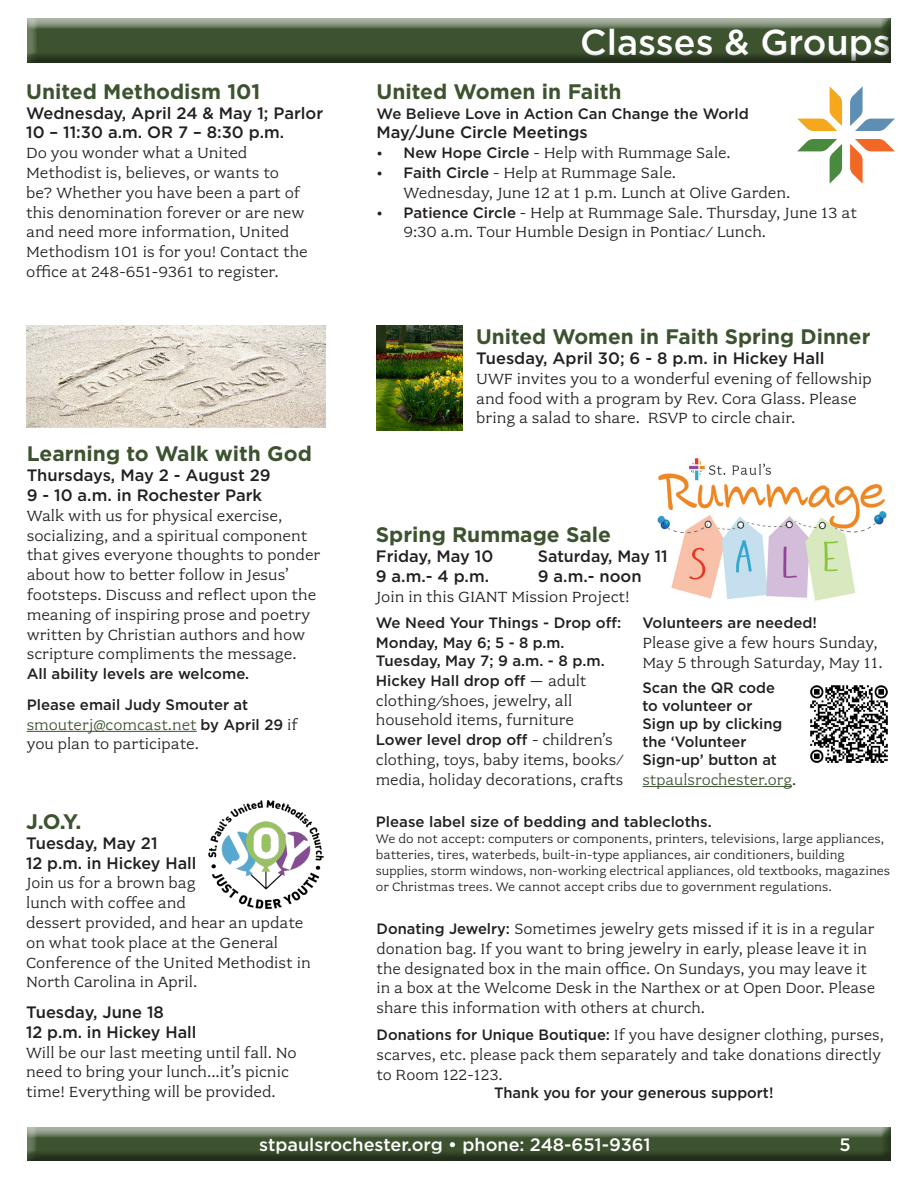
<style>
.page{position:relative;width:918px;height:1188px;background:#fff}
.page>*{position:absolute;margin:0;border:0;box-sizing:border-box;transform-origin:0 0}
.t1{font:500 36px "Gotham";color:#fff}
.Heading{font:700 21px "Gotham";color:#3d5330}
.t2{font:500 18px "Gotham";color:#fff}
.Heading-2{font:16.5px/19.8px "Fairplex Wide OT";color:#231f20}
.Subheading{font:500 16.5px "Gotham";color:#231f20}
.Heading-3{font:500 16.5px "Gotham";color:#231f20}
.Heading-4{font:16.5px "Fairplex Wide OT";color:#3d5330}
.Heading-5{font:500 15px/18px "Gotham";color:#231f20}
.Subheading-2{font:500 15px "Gotham";color:#231f20}
.Heading-6{font:13.5px/16.2px "Fairplex Wide OT";color:#231f20}
.s1{color:#3d5330}
.s2{font-family:"Gotham";font-weight:500;font-size:15px}
.s3{font-family:"Fairplex Wide OT";font-weight:400;font-size:16.5px}
.s4{color:#231f20}
</style>
<div class="page">
<div style="left:23px;top:1126px;width:868px;height:33px;background:#a9b3a4"></div>
<div style="left:23px;top:1128px;width:868px;height:34px;background:#231f20;opacity:.5"></div>
<div style="left:27px;top:18px;width:875px;height:47px;background:#231f20;opacity:.5"></div>
<svg style="left:797px;top:139px;width:45px;height:45px"></svg>
<svg style="left:850px;top:86px;width:45px;height:45px"></svg>
<svg style="left:797px;top:86px;width:45px;height:45px"></svg>
<svg style="left:850px;top:139px;width:45px;height:45px"></svg>
<hr style="left:27px;top:731px;width:170px;height:1px;background:#3d5330">
<img style="left:27px;top:325px;width:298px;height:103px">
<img style="left:208px;top:800px;width:116px;height:110px">
<img style="left:657px;top:458px;width:230px;height:143px">
<hr style="left:642px;top:786px;width:150px;height:1px;background:#3d5330">
<img style="left:810px;top:685px;width:78px;height:78px">
<img style="left:377px;top:326px;width:86px;height:105px">
<p class="Heading" style="left:26px;top:78px;width:236px">United Methodism 101</p>
<p class="Subheading" style="left:26px;top:102px;width:299px">Wednesday, April 24 &amp; May 1; Parlor</p>
<p class="Subheading" style="left:26px;top:122px;width:260px">10 – 11:30 a.m. OR 7 – 8:30 p.m.</p>
<p class="Heading-2" style="left:26px;top:143px;width:283px">Do you wonder what a United Methodist is, believes, or wants to be? Whether you have been a part of this denomination forever or are new and need more information, United Methodism 101 is for you! Contact the office at 248-651-9361 to register.</p>
<p class="Heading" style="left:27px;top:440px;width:287px">Learning to Walk with God</p>
<p class="Subheading" style="left:27px;top:465px;width:246px">Thursdays, May 2 - August 29</p>
<p class="Subheading" style="left:27px;top:484px;width:237px">9 - 10 a.m. in Rochester Park</p>
<p class="Heading-2" style="left:27px;top:506px;width:295px">Walk with us for physical exercise, socializing, and a spiritual component that gives everyone thoughts to ponder about how to better follow in Jesus’ footsteps. Discuss and reflect upon the meaning of inspiring prose and poetry written by Christian authors and how scripture compliments the message.</p>
<p class="Heading-5" style="left:27px;top:665px;width:224px">All ability levels are welcome.</p>
<p class="Heading-5" style="left:27px;top:695px;width:223px">Please email Judy Smouter at</p>
<p class="Heading-2" style="left:27px;top:715px;width:273px"><span class="s1">smouterj@comcast.net</span> <span class="s2">by April 29</span> if you plan to participate.</p>
<p class="Heading" style="left:26px;top:808px;width:57px">J.O.Y.</p>
<p class="Heading-3" style="left:26px;top:832px;width:133px">Tuesday, May 21</p>
<p class="Heading-3" style="left:26px;top:852px;width:172px">12 p.m. in Hickey Hall</p>
<p class="Heading-2" style="left:26px;top:873px;width:286px">Join us for a brown bag<br>lunch with coffee and<br>dessert provided, and hear an update on what took place at the General<br>Conference of the United Methodist in<br>North Carolina in April.</p>
<p class="Heading-3" style="left:26px;top:1001px;width:139px">Tuesday, June 18</p>
<p class="Heading-3" style="left:26px;top:1021px;width:172px">12 p.m. in Hickey Hall</p>
<p class="Heading-2" style="left:26px;top:1043px;width:272px">Will be our last meeting until fall. No need to bring your lunch...it’s picnic time! Everything will be provided.</p>
<h1 class="t1" style="left:580px;top:19px;width:312px">Classes &amp; Groups</h1>
<p class="Heading" style="left:377px;top:78px;width:246px">United Women in Faith</p>
<p class="Subheading-2" style="left:377px;top:104px;width:374px">We Believe Love in Action Can Change the World</p>
<p class="Subheading" style="left:377px;top:122px;width:213px">May/June Circle Meetings</p>
<p class="Heading-2" style="left:377px;top:143px;width:356px">• <span class="s2">New Hope Circle</span> - Help with Rummage Sale.</p>
<p class="Heading-2" style="left:404px;top:163px;width:388px;text-indent:-27px">• <span class="s2">Faith Circle</span> - Help at Rummage Sale.<br>Wednesday, June 12 at 1 p.m. Lunch at Olive Garden.</p>
<p class="Heading-2" style="left:404px;top:203px;width:455px;text-indent:-27px">• <span class="s2">Patience Circle</span> - Help at Rummage Sale. Thursday, June 13 at<br>9:30 a.m. Tour Humble Design in Pontiac/ Lunch.</p>
<p class="Heading" style="left:476px;top:323px;width:396px">United Women in Faith Spring Dinner</p>
<p class="Subheading" style="left:476px;top:347px;width:350px">Tuesday, April 30; 6 - 8 p.m. in Hickey Hall</p>
<p class="Heading-2" style="left:476px;top:369px;width:397px">UWF invites you to a wonderful evening of fellowship and food with a program by Rev. Cora Glass. Please bring a salad to share. RSVP to circle chair.</p>
<p class="Heading" style="left:376px;top:521px;width:237px">Spring Rummage Sale</p>
<p class="Heading-3" style="left:376px;top:545px;width:119px">Friday, May 10</p>
<p class="Heading-3" style="left:538px;top:545px;width:131px">Saturday, May 11</p>
<p class="Heading-3" style="left:376px;top:565px;width:115px">9 a.m.- 4 p.m.</p>
<p class="Heading-3" style="left:538px;top:565px;width:105px">9 a.m.- noon</p>
<p class="Heading-2" style="left:376px;top:587px;width:255px">Join in this GIANT Mission Project!</p>
<p class="Heading-5" style="left:376px;top:613px;width:247px;line-height:19.8px">We Need Your Things - Drop off:<br>Monday, May 6; 5 - 8 p.m.</p>
<p class="Heading-5" style="left:376px;top:652px;width:230px">Tuesday, May 7; 9 a.m. - 8 p.m.</p>
<p class="Heading-5" style="left:376px;top:671px;width:212px">Hickey Hall drop off <span class="s3">– adult</span></p>
<p class="Heading-2" style="left:376px;top:691px;width:200px">clothing/shoes, jewelry, all household items, furniture</p>
<p class="Heading-5" style="left:376px;top:731px;width:239px">Lower level drop off <span class="s3">- children’s</span></p>
<p class="Heading-2" style="left:376px;top:750px;width:249px">clothing, toys, baby items, books/</p>
<p class="Heading-2" style="left:376px;top:770px;width:249px">media, holiday decorations, crafts</p>
<p class="Heading-5" style="left:642px;top:614px;width:176px">Volunteers are needed!</p>
<p class="Heading-2" style="left:642px;top:633px;width:242px">Please give a few hours Sunday,<br>May 5 through Saturday, May 11.</p>
<p class="Heading-5" style="left:642px;top:679px;width:141px">Scan the QR code to volunteer or<br>Sign up by clicking the ‘Volunteer<br>Sign-up’ button at</p>
<p class="Heading-4" style="left:642px;top:770px;width:155px">stpaulsrochester.org<span class="s4">.</span></p>
<p class="Heading-5" style="left:376px;top:812px;width:337px">Please label size of bedding and tablecloths.</p>
<p class="Heading-6" style="left:376px;top:830px;width:516px">We do not accept: computers or components, printers, televisions, large appliances, batteries, tires, waterbeds, built-in-type appliances, air conditioners, building supplies, storm windows, non-working electrical appliances, old textbooks, magazines or Christmas trees. We cannot accept cribs due to government regulations.</p>
<p class="Heading-2" style="left:377px;top:919px;width:500px"><span class="s2">Donating Jewelry:</span> Sometimes jewelry gets missed if it is in a regular donation bag. If you want to bring jewelry in early, please leave it in the designated box in the main office. On Sundays, you may leave it in a box at the Welcome Desk in the Narthex or at Open Door. Please share this information with others at church.</p>
<p class="Heading-2" style="left:377px;top:1025px;width:509px"><span class="s2">Donations for Unique Boutique:</span> If you have designer clothing, purses, scarves, etc. please pack them separately and take donations directly to Room 122-123.</p>
<p class="Heading-5" style="left:494px;top:1083px;width:281px">Thank you for your generous support!</p>
<p class="t2" style="left:259px;top:1133px;width:393px">stpaulsrochester.org • phone: 248-651-9361</p>
<p class="t2" style="left:840px;top:1133px;width:13px">5</p>
</div>
